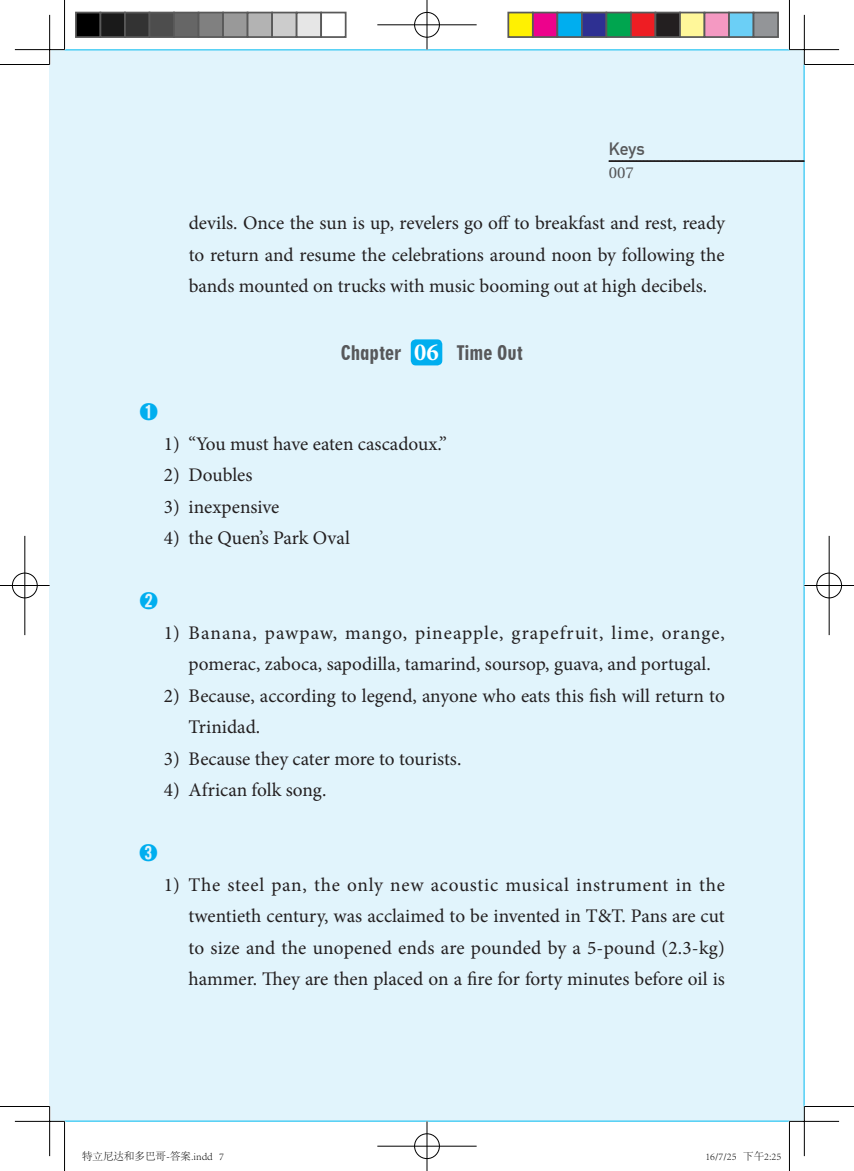
<style>
.page{position:relative;width:854px;height:1171px;background:#fff}
.page>*{position:absolute;margin:0;border:0;box-sizing:border-box;transform-origin:0 0}
.t1{font:19.25px/31.5px "Minion Pro";color:#231f20;text-align:justify}
.t2{font:19.25px "Geometric 706 BT Black Condensed B";color:#57585a}
.t3{font:500 19.25px "Adobe Myungjo Std";color:#00aeef}
.t4{font:700 17.5px "DIN Alternate";color:#57585a}
.t5{font:15.75px "Utopia";color:#57585a}
.t6{font:300 10.5px "Adobe Song Std";color:#000}
.s1{font-family:"Minion Pro";font-weight:700;font-size:24.5px;color:#fff}
</style>
<div class="page">
<div style="left:50px;top:50px;width:754px;height:1071px;background:#e1f4fc"></div>
<svg style="left:608px;top:160px;width:196px;height:2px"></svg>
<div style="left:410px;top:339px;width:32px;height:26px;background:#00aeef;border-radius:5px"></div>
<hr style="left:15px;top:49px;width:49px;height:2px;background:#fff">
<hr style="left:789px;top:49px;width:49px;height:2px;background:#fff">
<hr style="left:15px;top:1120px;width:49px;height:2px;background:#fff">
<hr style="left:789px;top:1120px;width:49px;height:2px;background:#fff">
<hr style="left:49px;top:15px;width:2px;height:49px;background:#fff">
<hr style="left:49px;top:1106px;width:2px;height:50px;background:#fff">
<hr style="left:0;top:64px;width:50px;height:1px;background:#000">
<hr style="left:804px;top:64px;width:49px;height:1px;background:#000">
<hr style="left:0;top:1106px;width:50px;height:1px;background:#000">
<hr style="left:804px;top:1106px;width:49px;height:1px;background:#000">
<hr style="left:64px;top:0;width:1px;height:50px;background:#000">
<hr style="left:64px;top:1121px;width:1px;height:50px;background:#000">
<hr style="left:788px;top:0;width:1px;height:50px;background:#000">
<hr style="left:788px;top:1121px;width:1px;height:50px;background:#000">
<hr style="left:15px;top:49px;width:49px;height:1px;background:#000">
<hr style="left:789px;top:49px;width:49px;height:1px;background:#000">
<hr style="left:15px;top:1121px;width:49px;height:1px;background:#000">
<hr style="left:789px;top:1121px;width:49px;height:1px;background:#000">
<hr style="left:49px;top:15px;width:1px;height:49px;background:#000">
<hr style="left:49px;top:1106px;width:1px;height:50px;background:#000">
<hr style="left:803px;top:15px;width:1px;height:49px;background:#000">
<hr style="left:803px;top:1106px;width:1px;height:50px;background:#000">
<div style="left:413px;top:11px;width:27px;height:27px;border:2px solid #fff;border-radius:50%"></div>
<hr style="left:377px;top:24px;width:99px;height:2px;background:#fff">
<hr style="left:426px;top:0;width:2px;height:50px;background:#fff">
<div style="left:414px;top:12px;width:25px;height:25px;border:1px solid #000;border-radius:50%"></div>
<hr style="left:377px;top:25px;width:99px;height:1px;background:#000">
<hr style="left:426px;top:0;width:1px;height:50px;background:#000">
<div style="left:413px;top:1132px;width:27px;height:27px;border:2px solid #fff;border-radius:50%"></div>
<hr style="left:377px;top:1145px;width:99px;height:2px;background:#fff">
<hr style="left:426px;top:1121px;width:2px;height:50px;background:#fff">
<div style="left:414px;top:1133px;width:25px;height:26px;border:1px solid #000;border-radius:50%"></div>
<hr style="left:377px;top:1146px;width:99px;height:1px;background:#000">
<hr style="left:426px;top:1121px;width:1px;height:50px;background:#000">
<div style="left:11px;top:572px;width:27px;height:27px;border:2px solid #fff;border-radius:50%"></div>
<hr style="left:0;top:584px;width:50px;height:2px;background:#fff">
<hr style="left:24px;top:536px;width:2px;height:99px;background:#fff">
<div style="left:12px;top:573px;width:25px;height:25px;border:1px solid #000;border-radius:50%"></div>
<hr style="left:0;top:585px;width:50px;height:1px;background:#000">
<hr style="left:25px;top:536px;width:1px;height:99px;background:#000">
<div style="left:815px;top:572px;width:27px;height:27px;border:2px solid #fff;border-radius:50%"></div>
<hr style="left:804px;top:584px;width:49px;height:2px;background:#fff">
<hr style="left:827px;top:536px;width:3px;height:99px;background:#fff">
<div style="left:816px;top:573px;width:25px;height:25px;border:1px solid #000;border-radius:50%"></div>
<hr style="left:804px;top:585px;width:49px;height:1px;background:#000">
<hr style="left:828px;top:536px;width:1px;height:99px;background:#000">
<div style="left:76px;top:13px;width:24px;height:24px;background:#000"></div>
<div style="left:75px;top:12px;width:26px;height:26px;border:2px solid #595959"></div>
<div style="left:100px;top:13px;width:25px;height:24px;background:#1a1a1a"></div>
<div style="left:99px;top:12px;width:27px;height:26px;border:2px solid #595959"></div>
<div style="left:125px;top:13px;width:24px;height:24px;background:#333"></div>
<div style="left:124px;top:12px;width:26px;height:26px;border:2px solid #595959"></div>
<div style="left:149px;top:13px;width:25px;height:24px;background:#4d4d4d"></div>
<div style="left:148px;top:12px;width:27px;height:26px;border:2px solid #595959"></div>
<div style="left:174px;top:13px;width:24px;height:24px;background:#666"></div>
<div style="left:173px;top:12px;width:26px;height:26px;border:2px solid #595959"></div>
<div style="left:198px;top:13px;width:25px;height:24px;background:#808080"></div>
<div style="left:197px;top:12px;width:27px;height:26px;border:2px solid #595959"></div>
<div style="left:223px;top:13px;width:24px;height:24px;background:#999"></div>
<div style="left:222px;top:12px;width:26px;height:26px;border:2px solid #595959"></div>
<div style="left:247px;top:13px;width:25px;height:24px;background:#b3b3b3"></div>
<div style="left:246px;top:12px;width:27px;height:26px;border:2px solid #595959"></div>
<div style="left:272px;top:13px;width:24px;height:24px;background:#ccc"></div>
<div style="left:271px;top:12px;width:26px;height:26px;border:2px solid #595959"></div>
<div style="left:296px;top:13px;width:25px;height:24px;background:#e6e6e6"></div>
<div style="left:295px;top:12px;width:27px;height:26px;border:2px solid #595959"></div>
<div style="left:320px;top:12px;width:26px;height:26px;border:2px solid #595959"></div>
<div style="left:508px;top:13px;width:24px;height:24px;background:#fff101"></div>
<div style="left:507px;top:12px;width:26px;height:26px;border:2px solid #595959"></div>
<div style="left:532px;top:13px;width:25px;height:24px;background:#ed028c"></div>
<div style="left:531px;top:12px;width:27px;height:26px;border:2px solid #595959"></div>
<div style="left:557px;top:13px;width:24px;height:24px;background:#00aeef"></div>
<div style="left:556px;top:12px;width:26px;height:26px;border:2px solid #595959"></div>
<div style="left:581px;top:13px;width:25px;height:24px;background:#2e3092"></div>
<div style="left:580px;top:12px;width:27px;height:26px;border:2px solid #595959"></div>
<div style="left:606px;top:13px;width:24px;height:24px;background:#00a54f"></div>
<div style="left:605px;top:12px;width:26px;height:26px;border:2px solid #595959"></div>
<div style="left:630px;top:13px;width:25px;height:24px;background:#ee1d23"></div>
<div style="left:629px;top:12px;width:27px;height:26px;border:2px solid #595959"></div>
<div style="left:655px;top:13px;width:24px;height:24px;background:#231f20"></div>
<div style="left:654px;top:12px;width:26px;height:26px;border:2px solid #595959"></div>
<div style="left:679px;top:13px;width:25px;height:24px;background:#fff79a"></div>
<div style="left:678px;top:12px;width:27px;height:26px;border:2px solid #595959"></div>
<div style="left:704px;top:13px;width:24px;height:24px;background:#f499c2"></div>
<div style="left:703px;top:12px;width:26px;height:26px;border:2px solid #595959"></div>
<div style="left:728px;top:13px;width:25px;height:24px;background:#6bcff6"></div>
<div style="left:727px;top:12px;width:27px;height:26px;border:2px solid #595959"></div>
<div style="left:753px;top:13px;width:24px;height:24px;background:#939598"></div>
<div style="left:752px;top:12px;width:26px;height:26px;border:2px solid #595959"></div>
<p class="t4" style="left:608px;top:136px;width:37px">Keys</p>
<p class="t5" style="left:608px;top:164px;width:27px">007</p>
<p class="t1" style="left:189px;top:207px;width:537px">devils. Once the sun is up, revelers go off to breakfast and rest, ready to return and resume the celebrations around noon by following the bands mounted on trucks with music booming out at high decibels.</p>
<p class="t3" style="left:139px;top:402px;width:21px">➊</p>
<p class="t2" style="left:341px;top:341px;width:184px">Chapter <span class="s1">06</span> Time Out</p>
<p class="t1" style="left:164px;top:428px;width:284px">1) “You must have eaten cascadoux.”</p>
<p class="t1" style="left:164px;top:459px;width:90px">2) Doubles</p>
<p class="t1" style="left:164px;top:491px;width:117px">3) inexpensive</p>
<p class="t1" style="left:164px;top:522px;width:187px">4) the Quen’s Park Oval</p>
<p class="t3" style="left:139px;top:591px;width:21px">➋</p>
<p class="t1" style="left:164px;top:617px;width:562px;text-align:center">1) Banana, pawpaw, mango, pineapple, grapefruit, lime, orange, pomerac, zaboca, sapodilla, tamarind, soursop, guava, and portugal.</p>
<p class="t1" style="left:188px;top:680px;width:537px;text-indent:-25px">2) Because, according to legend, anyone who eats this fish will return to<br>Trinidad.</p>
<p class="t1" style="left:164px;top:743px;width:299px">3) Because they cater more to tourists.</p>
<p class="t1" style="left:164px;top:774px;width:164px">4) African folk song.</p>
<p class="t3" style="left:139px;top:843px;width:21px">➌</p>
<p class="t1" style="left:188px;top:869px;width:537px;text-indent:-25px">1) The steel pan, the only new acoustic musical instrument in the twentieth century, was acclaimed to be invented in T&amp;T. Pans are cut to size and the unopened ends are pounded by a 5-pound (2.3-kg) hammer. They are then placed on a fire for forty minutes before oil is</p>
<p class="t6" style="left:82px;top:1151px;width:143px">特立尼达和多巴哥-答案.indd 7</p>
<p class="t6" style="left:705px;top:1151px;width:77px">16/7/25 下午2:25</p>
</div>
